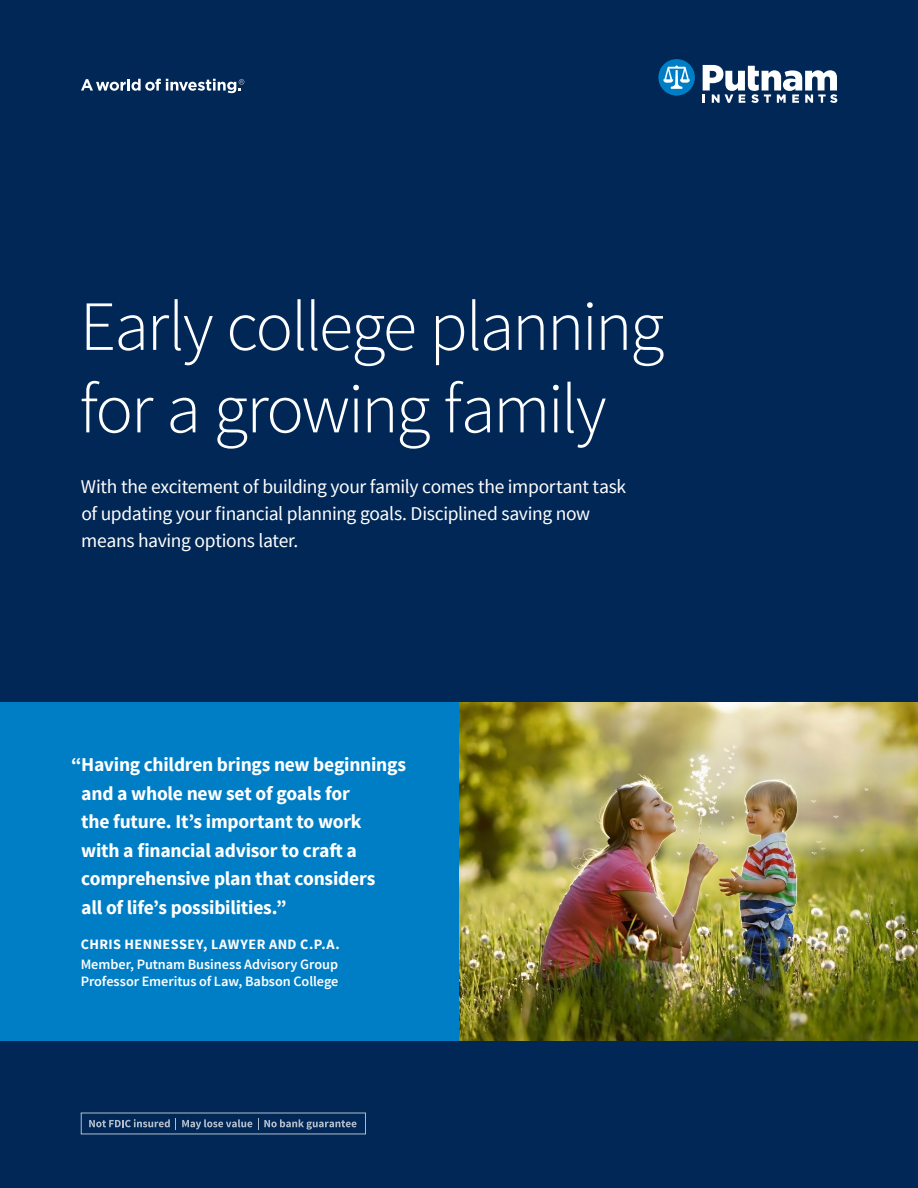
<style>
.page{position:relative;width:918px;height:1188px;background:#002756}
.page>*{position:absolute;margin:0;border:0;box-sizing:border-box;transform-origin:0 0}
.Headline{font:300 70.5px/82.5px "Source Sans Pro";letter-spacing:-.035em;color:#fff}
.Callout{font:700 19.5px/28.5px "Source Sans Pro";letter-spacing:-.015em;color:#fff}
.Headline_sub{font:19.5px/27px "Source Sans Pro";letter-spacing:-.02em;color:#fff}
.Quote_attrribution_t{font:600 14.25px/17.7px "Source Sans Pro";letter-spacing:-.005em;color:#fff}
.All_caps_semibold_bl{font:700 14.25px "Source Sans Pro";letter-spacing:.03em;color:#fff}
</style>
<div class="page">
<svg style="left:658px;top:59px;width:37px;height:37px"></svg>
<svg style="left:703px;top:65px;width:134px;height:38px"></svg>
<svg style="left:81px;top:79px;width:163px;height:14px"></svg>
<div style="left:0;top:702px;width:918px;height:339px;background:#007ec5"></div>
<img style="left:459px;top:702px;width:459px;height:339px">
<svg style="left:89px;top:1119px;width:81px;height:8px"></svg>
<svg style="left:182px;top:1119px;width:70px;height:11px"></svg>
<svg style="left:258px;top:1119px;width:99px;height:11px"></svg>
<p class="Headline" style="left:79px;top:286px;width:587px">Early college planning for a growing family</p>
<p class="Headline_sub" style="left:81px;top:473px;width:547px">With the excitement of building your family comes the important task of updating your financial planning goals. Disciplined saving now means having options later.</p>
<p class="Callout" style="left:81px;top:751px;width:326px;text-indent:-10px">“Having children brings new beginnings and a whole new set of goals for<br>the future. It’s important to work<br>with a financial advisor to craft a comprehensive plan that considers<br>all of life’s possibilities.”</p>
<p class="All_caps_semibold_bl" style="left:81px;top:935px;width:261px">CHRIS HENNESSEY, LAWYER AND C.P.A.</p>
<p class="Quote_attrribution_t" style="left:81px;top:955px;width:259px">Member, Putnam Business Advisory Group<br>Professor Emeritus of Law, Babson College</p>
</div>
